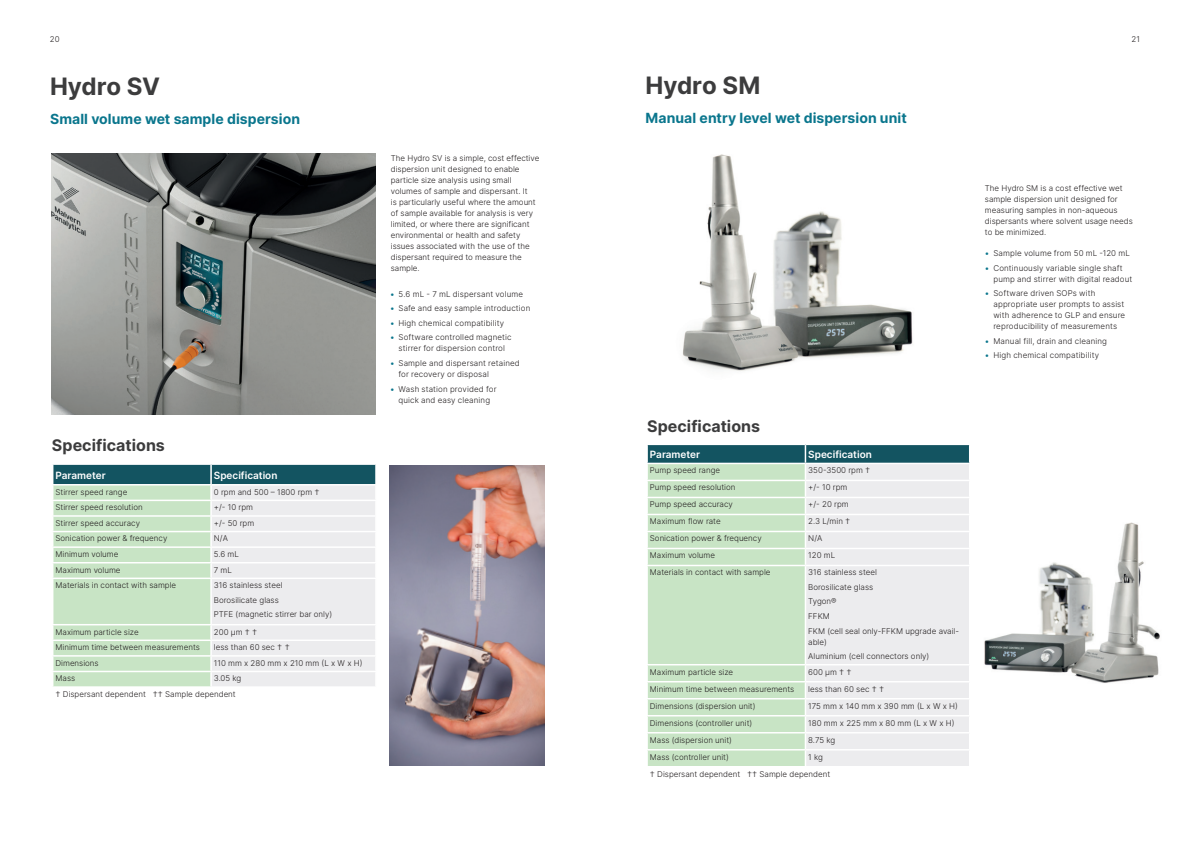
<style>
.page{position:relative;width:1191px;height:842px;background:#fff}
.page>*{position:absolute;margin:0;border:0;box-sizing:border-box;transform-origin:0 0}
.t1{font:700 24px "Inter";color:#3c3c3d}
.t2{font:700 16px "Inter";letter-spacing:.005em;color:#3c3c3d}
.t3{font:700 14px "Inter";letter-spacing:.005em;color:#0a768d}
.t4{font:600 10px "Inter";color:#fff}
.t5{font:300 8px/11px "Inter";color:#231f20}
.t6{font:300 8px/11px "Inter";letter-spacing:.02em;color:#231f20;text-align:center}
.s1{font-weight:400;color:#0a768d}
</style>
<div class="page">
<svg style="left:53px;top:464px;width:323px;height:223px;background:#ccddd2"></svg>
<img style="left:389px;top:465px;width:155px;height:300px">
<img style="left:51px;top:153px;width:324px;height:262px">
<div style="left:648px;top:566px;width:156px;height:200px;background:#c8e4c5"></div>
<div style="left:806px;top:566px;width:163px;height:200px;background:#ececee"></div>
<svg style="left:647px;top:444px;width:323px;height:121px;background:#c1d4cb"></svg>
<hr style="left:646px;top:664px;width:159px;height:1px;background:#fff">
<hr style="left:805px;top:664px;width:165px;height:1px;background:#fff">
<hr style="left:646px;top:681px;width:159px;height:1px;background:#fff">
<hr style="left:805px;top:681px;width:165px;height:1px;background:#fff">
<hr style="left:646px;top:698px;width:159px;height:1px;background:#fff">
<hr style="left:805px;top:698px;width:165px;height:1px;background:#fff">
<hr style="left:646px;top:715px;width:159px;height:1px;background:#fff">
<hr style="left:805px;top:715px;width:165px;height:1px;background:#fff">
<hr style="left:646px;top:732px;width:159px;height:1px;background:#fff">
<hr style="left:805px;top:732px;width:165px;height:1px;background:#fff">
<hr style="left:646px;top:749px;width:159px;height:1px;background:#fff">
<hr style="left:805px;top:749px;width:165px;height:1px;background:#fff">
<svg style="left:804px;top:665px;width:1px;height:101px"></svg>
<img style="left:984px;top:522px;width:176px;height:161px">
<img style="left:682px;top:154px;width:231px;height:217px">
<p class="t5" style="left:50px;top:34px;width:11px">20</p>
<h1 class="t1" style="left:50px;top:69px;width:111px">Hydro SV</h1>
<h3 class="t3" style="left:50px;top:109px;width:251px">Small volume wet sample dispersion</h3>
<h2 class="t2" style="left:52px;top:434px;width:114px">Specifications</h2>
<p class="t4" style="left:56px;top:468px;width:52px">Parameter</p>
<p class="t4" style="left:214px;top:468px;width:65px">Specification</p>
<p class="t5" style="left:56px;top:486px;width:73px">Stirrer speed range</p>
<p class="t5" style="left:214px;top:486px;width:107px">0 rpm and 500 – 1800 rpm †</p>
<p class="t5" style="left:56px;top:502px;width:89px">Stirrer speed resolution</p>
<p class="t5" style="left:214px;top:502px;width:41px">+/- 10 rpm</p>
<p class="t5" style="left:56px;top:517px;width:86px">Stirrer speed accuracy</p>
<p class="t5" style="left:214px;top:517px;width:42px">+/- 50 rpm</p>
<p class="t5" style="left:56px;top:533px;width:113px">Sonication power &amp; frequency</p>
<p class="t5" style="left:214px;top:533px;width:16px">N/A</p>
<p class="t5" style="left:56px;top:548px;width:64px">Minimum volume</p>
<p class="t5" style="left:214px;top:548px;width:26px">5.6 mL</p>
<p class="t5" style="left:56px;top:564px;width:67px">Maximum volume</p>
<p class="t5" style="left:214px;top:564px;width:20px">7 mL</p>
<p class="t5" style="left:56px;top:580px;width:122px">Materials in contact with sample</p>
<p class="t5" style="left:214px;top:578px;width:120px;line-height:14.5px">316 stainless steel<br>Borosilicate glass<br>PTFE (magnetic stirrer bar only)</p>
<p class="t5" style="left:56px;top:626px;width:85px">Maximum particle size</p>
<p class="t5" style="left:214px;top:626px;width:45px">200 µm † †</p>
<p class="t5" style="left:56px;top:642px;width:146px">Minimum time between measurements</p>
<p class="t5" style="left:214px;top:642px;width:77px">less than 60 sec † †</p>
<p class="t5" style="left:56px;top:657px;width:45px">Dimensions</p>
<p class="t5" style="left:214px;top:657px;width:150px">110 mm x 280 mm x 210 mm (L x W x H)</p>
<p class="t5" style="left:56px;top:673px;width:21px">Mass</p>
<p class="t5" style="left:56px;top:670px;width:187px;line-height:15.6px;text-indent:158px">3.05 kg † Dispersant dependent †† Sample dependent</p>
<p class="t5" style="left:391px;top:152px;width:150px">The Hydro SV is a simple, cost effective dispersion unit designed to enable particle size analysis using small volumes of sample and dispersant. It<br>is particularly useful where the amount of sample available for analysis is very limited, or where there are significant environmental or health and safety issues associated with the use of the dispersant required to measure the sample.</p>
<p class="t6" style="left:390px;top:288px;width:135px"><span class="s1">•</span> 5.6 mL - 7 mL dispersant volume</p>
<p class="t5" style="left:390px;top:303px;width:142px"><span class="s1">•</span> Safe and easy sample introduction</p>
<p class="t6" style="left:390px;top:317px;width:116px"><span class="s1">•</span> High chemical compatibility</p>
<p class="t5" style="left:390px;top:332px;width:123px;text-align:center"><span class="s1">•</span> Software controlled magnetic stirrer for dispersion control</p>
<p class="t5" style="left:398px;top:357px;width:123px;text-indent:-9px"><span class="s1">•</span> Sample and dispersant retained for recovery or disposal</p>
<p class="t6" style="left:390px;top:383px;width:108px"><span class="s1">•</span> Wash station provided for quick and easy cleaning</p>
<h1 class="t1" style="left:645px;top:68px;width:116px">Hydro SM</h1>
<h3 class="t3" style="left:645px;top:108px;width:263px">Manual entry level wet dispersion unit</h3>
<h2 class="t2" style="left:647px;top:415px;width:114px">Specifications</h2>
<p class="t4" style="left:650px;top:447px;width:52px">Parameter</p>
<p class="t4" style="left:808px;top:447px;width:65px">Specification</p>
<p class="t5" style="left:650px;top:465px;width:72px">Pump speed range</p>
<p class="t5" style="left:808px;top:465px;width:64px">350-3500 rpm †</p>
<p class="t5" style="left:650px;top:482px;width:87px">Pump speed resolution</p>
<p class="t5" style="left:808px;top:482px;width:41px">+/- 10 rpm</p>
<p class="t5" style="left:650px;top:499px;width:84px">Pump speed accuracy</p>
<p class="t5" style="left:808px;top:499px;width:42px">+/- 20 rpm</p>
<p class="t5" style="left:650px;top:516px;width:72px">Maximum flow rate</p>
<p class="t5" style="left:808px;top:516px;width:44px">2.3 L/min †</p>
<p class="t5" style="left:650px;top:533px;width:113px">Sonication power &amp; frequency</p>
<p class="t5" style="left:808px;top:533px;width:16px">N/A</p>
<p class="t5" style="left:650px;top:550px;width:67px">Maximum volume</p>
<p class="t5" style="left:808px;top:550px;width:28px">120 mL</p>
<p class="t5" style="left:650px;top:567px;width:122px">Materials in contact with sample</p>
<p class="t5" style="left:808px;top:565px;width:152px;line-height:14.5px">316 stainless steel<br>Borosilicate glass<br>Tygon®<br>FFKM<br>FKM (cell seal only-FFKM upgrade avail-</p>
<p class="t5" style="left:808px;top:634px;width:123px;line-height:14.5px">able)<br>Aluminium (cell connectors only)</p>
<p class="t5" style="left:650px;top:666px;width:85px">Maximum particle size</p>
<p class="t5" style="left:808px;top:666px;width:45px">600 µm † †</p>
<p class="t5" style="left:650px;top:683px;width:146px">Minimum time between measurements</p>
<p class="t5" style="left:808px;top:683px;width:77px">less than 60 sec † †</p>
<p class="t5" style="left:650px;top:700px;width:107px">Dimensions (dispersion unit)</p>
<p class="t5" style="left:808px;top:700px;width:151px">175 mm x 140 mm x 390 mm (L x W x H)</p>
<p class="t5" style="left:650px;top:717px;width:104px">Dimensions (controller unit)</p>
<p class="t5" style="left:808px;top:717px;width:148px">180 mm x 225 mm x 80 mm (L x W x H)</p>
<p class="t5" style="left:650px;top:734px;width:84px">Mass (dispersion unit)</p>
<p class="t5" style="left:808px;top:734px;width:29px">8.75 kg</p>
<p class="t5" style="left:650px;top:751px;width:80px">Mass (controller unit)</p>
<p class="t5" style="left:650px;top:748px;width:182px;line-height:17px;text-indent:158px">1 kg<br>† Dispersant dependent †† Sample dependent</p>
<p class="t5" style="left:1131px;top:34px;width:10px">21</p>
<p class="t5" style="left:985px;top:182px;width:149px">The Hydro SM is a cost effective wet sample dispersion unit designed for measuring samples in non-aqueous dispersants where solvent usage needs to be minimized.</p>
<p class="t6" style="left:985px;top:247px;width:146px"><span class="s1">•</span> Sample volume from 50 mL -120 mL</p>
<p class="t5" style="left:993px;top:262px;width:140px;text-indent:-9px"><span class="s1">•</span> Continuously variable single shaft pump and stirrer with digital readout</p>
<p class="t5" style="left:993px;top:288px;width:133px;text-indent:-9px"><span class="s1">•</span> Software driven SOPs with appropriate user prompts to assist with adherence to GLP and ensure reproducibility of measurements</p>
<p class="t6" style="left:985px;top:335px;width:124px"><span class="s1">•</span> Manual fill, drain and cleaning</p>
<p class="t6" style="left:985px;top:350px;width:116px"><span class="s1">•</span> High chemical compatibility</p>
</div>
